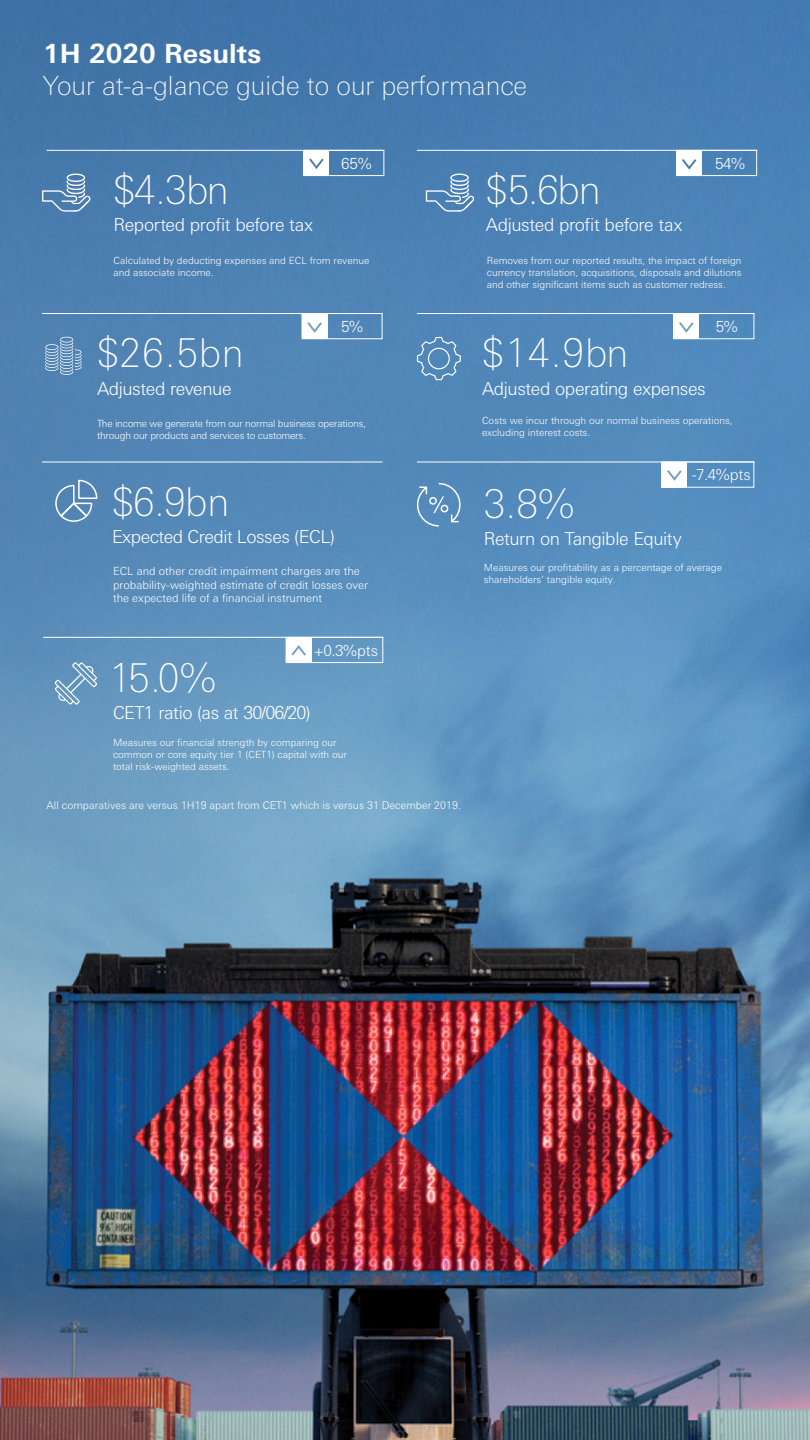
<style>
.page{position:relative;width:810px;height:1440px;background:#fff}
.page>*{position:absolute;margin:0;border:0;box-sizing:border-box;transform-origin:0 0}
.t1{font:100 39.75px "Univers Nextfor HSBC";letter-spacing:-.02em;color:#fff}
.t2{font:100 26.47px "Univers Nextfor HSBC";color:#fff}
.t3{font:700 26.47px "Univers Nextfor HSBC";color:#fff}
.t4{font:300 17.85px "Univers Nextfor HSBC";letter-spacing:-.025em;color:#fff}
.t5{font:300 15.23px "Univers Nextfor HSBC";color:#fff}
.t6{font:300 11.25px/13.5px "Univers Nextfor HSBC";color:#fff}
.t7{font:300 10.57px "Univers Nextfor HSBC";color:#fff}
.t8{font:300 9.9px/11.9px "Univers Nextfor HSBC";color:#fff}
.t9{font:300 9.9px/11.9px "Univers Nextfor HSBC";letter-spacing:-.02em;color:#fff}
</style>
<div class="page">
<img style="left:0;top:0;width:810px;height:1440px">
<svg style="left:42px;top:174px;width:49px;height:38px;background:#6992bc"></svg>
<div style="left:304px;top:150px;width:80px;height:26px;border:1px solid #fff"></div>
<div style="left:304px;top:150px;width:25px;height:26px;background:#fff"></div>
<svg style="left:309px;top:158px;width:15px;height:11px"></svg>
<hr style="left:47px;top:150px;width:337px;height:1px;background:#fff">
<svg style="left:426px;top:174px;width:48px;height:38px;background:#6a96c0"></svg>
<div style="left:677px;top:150px;width:25px;height:26px;background:#fff"></div>
<svg style="left:682px;top:159px;width:15px;height:11px"></svg>
<div style="left:676px;top:150px;width:81px;height:26px;border:1px solid #fff"></div>
<hr style="left:417px;top:150px;width:340px;height:1px;background:#fff">
<svg style="left:55px;top:662px;width:42px;height:43px;background:#7aa4c6"></svg>
<div style="left:286px;top:637px;width:97px;height:26px;border:1px solid #fff"></div>
<hr style="left:43px;top:637px;width:340px;height:1px;background:#fff">
<div style="left:286px;top:637px;width:25px;height:26px;background:#fff"></div>
<svg style="left:291px;top:645px;width:15px;height:11px"></svg>
<svg style="left:45px;top:337px;width:37px;height:38px"></svg>
<div style="left:302px;top:314px;width:25px;height:25px;background:#fff"></div>
<svg style="left:307px;top:322px;width:15px;height:11px"></svg>
<div style="left:302px;top:313px;width:80px;height:26px;border:1px solid #fff"></div>
<hr style="left:42px;top:313px;width:341px;height:1px;background:#fff">
<svg style="left:417px;top:337px;width:44px;height:43px;background:#6796c2"></svg>
<div style="left:674px;top:313px;width:80px;height:26px;border:1px solid #fff"></div>
<div style="left:674px;top:314px;width:25px;height:25px;background:#fff"></div>
<svg style="left:679px;top:322px;width:15px;height:11px"></svg>
<hr style="left:417px;top:313px;width:338px;height:1px;background:#fff">
<svg style="left:417px;top:483px;width:44px;height:44px;background:#6b9ac4"></svg>
<div style="left:662px;top:462px;width:25px;height:25px;background:#fff"></div>
<svg style="left:667px;top:470px;width:15px;height:11px"></svg>
<div style="left:662px;top:462px;width:92px;height:25px;border:1px solid #fff"></div>
<hr style="left:417px;top:462px;width:337px;height:1px;background:#fff">
<hr style="left:42px;top:462px;width:340px;height:1px;background:#fff">
<svg style="left:55px;top:479px;width:43px;height:44px;background:#7099c0"></svg>
<h2 class="t3" style="left:43px;top:35px;width:220px">1H 2020 Results</h2>
<h2 class="t2" style="left:43px;top:67px;width:485px">Your at-a-glance guide to our performance</h2>
<h3 class="t5" style="left:341px;top:152px;width:32px">65%</h3>
<h3 class="t5" style="left:715px;top:152px;width:32px">54%</h3>
<h1 class="t1" style="left:114px;top:162px;width:117px">$4.3bn</h1>
<h3 class="t4" style="left:114px;top:212px;width:201px">Reported profit before tax</h3>
<p class="t8" style="left:114px;top:254px;width:257px">Calculated by deducting expenses and ECL from revenue and associate income.</p>
<h3 class="t5" style="left:341px;top:316px;width:23px">5%</h3>
<h1 class="t1" style="left:97px;top:325px;width:148px">$26.5bn</h1>
<h3 class="t4" style="left:97px;top:376px;width:136px">Adjusted revenue</h3>
<p class="t9" style="left:97px;top:417px;width:271px">The income we generate from our normal business operations, through our products and services to customers.</p>
<h1 class="t1" style="left:112px;top:474px;width:119px">$6.9bn</h1>
<h3 class="t4" style="left:112px;top:524px;width:225px">Expected Credit Losses (ECL)</h3>
<p class="t6" style="left:113px;top:564px;width:257px">ECL and other credit impairment charges are the probability-weighted estimate of credit losses over the expected life of a financial instrument</p>
<h3 class="t5" style="left:314px;top:640px;width:66px">+0.3%pts</h3>
<h1 class="t1" style="left:110px;top:650px;width:108px">15.0%</h1>
<h3 class="t4" style="left:113px;top:700px;width:199px">CET1 ratio (as at 30/06/20)</h3>
<p class="t8" style="left:113px;top:736px;width:235px">Measures our financial strength by comparing our common or core equity tier 1 (CET1) capital with our total risk-weighted assets.</p>
<p class="t7" style="left:47px;top:798px;width:416px">All comparatives are versus 1H19 apart from CET1 which is versus 31 December 2019.</p>
<h1 class="t1" style="left:486px;top:162px;width:116px">$5.6bn</h1>
<h3 class="t4" style="left:486px;top:212px;width:198px">Adjusted profit before tax</h3>
<p class="t8" style="left:487px;top:254px;width:256px;text-align:justify">Removes from our reported results, the impact of foreign currency translation, acquisitions, disposals and dilutions and other significant items such as customer redress.</p>
<h3 class="t5" style="left:716px;top:316px;width:23px">5%</h3>
<h1 class="t1" style="left:482px;top:325px;width:148px">$14.9bn</h1>
<h3 class="t4" style="left:482px;top:376px;width:225px">Adjusted operating expenses</h3>
<p class="t8" style="left:482px;top:414px;width:252px">Costs we incur through our normal business operations, excluding interest costs.</p>
<h3 class="t5" style="left:692px;top:464px;width:60px">-7.4%pts</h3>
<h1 class="t1" style="left:484px;top:476px;width:92px">3.8%</h1>
<h3 class="t4" style="left:484px;top:526px;width:200px">Return on Tangible Equity</h3>
<p class="t8" style="left:484px;top:561px;width:240px">Measures our profitability as a percentage of average shareholders’ tangible equity.</p>
</div>
